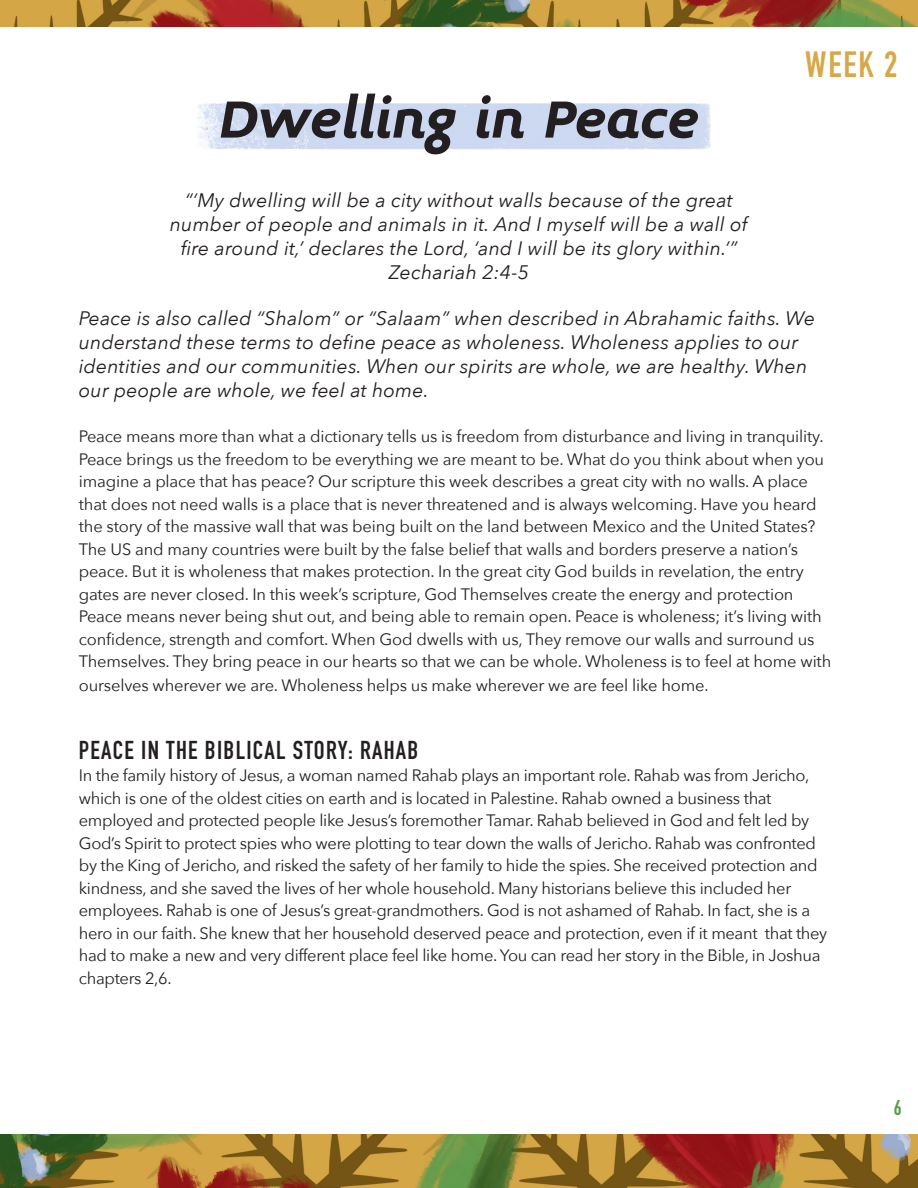
<style>
.page{position:relative;width:918px;height:1188px;background:#fff}
.page>*{position:absolute;margin:0;border:0;box-sizing:border-box;transform-origin:0 0}
.t1{font:italic 700 60px "Midiet Sans";color:#231f20}
.Date{font:700 36px "DIN Condensed";color:#d6a848}
.Heading{font:700 25.5px "DIN Condensed";letter-spacing:.05em;color:#231f20}
.t2{font:700 21px "DIN Condensed";color:#599c4d}
.Intro{font:italic 19.5px/24px "Avenir Next";letter-spacing:.01em;color:#231f20}
.Intro-2{font:16.5px/22.5px "Avenir Next";letter-spacing:-.01em;color:#231f20}
</style>
<div class="page">
<img style="left:0;top:1134px;width:918px;height:54px">
<img style="left:0;top:0;width:918px;height:27px">
<img style="left:197px;top:103px;width:514px;height:47px">
<p class="Date" style="left:805px;top:40px;width:94px">WEEK 2</p>
<p class="t1" style="left:219px;top:86px;width:481px">Dwelling in Peace</p>
<p class="Intro" style="left:185px;top:187px;width:549px">“‘My dwelling will be a city without walls because of the great</p>
<p class="Intro" style="left:170px;top:211px;width:579px">number of people and animals in it. And I myself will be a wall of</p>
<p class="Intro" style="left:181px;top:235px;width:558px">fire around it,’ declares the Lord, ‘and I will be its glory within.’”</p>
<p class="Intro" style="left:389px;top:259px;width:142px">Zechariah 2:4-5</p>
<p class="Intro" style="left:79px;top:305px;width:738px">Peace is also called “Shalom” or “Salaam” when described in Abrahamic faiths. We understand these terms to define peace as wholeness. Wholeness applies to our identities and our communities. When our spirits are whole, we are healthy. When our people are whole, we feel at home.</p>
<p class="Intro-2" style="left:79px;top:424px;width:754px">Peace means more than what a dictionary tells us is freedom from disturbance and living in tranquility.<br>Peace brings us the freedom to be everything we are meant to be. What do you think about when you imagine a place that has peace? Our scripture this week describes a great city with no walls. A place that does not need walls is a place that is never threatened and is always welcoming. Have you heard the story of the massive wall that was being built on the land between Mexico and the United States?<br>The US and many countries were built by the false belief that walls and borders preserve a nation’s peace. But it is wholeness that makes protection. In the great city God builds in revelation, the entry gates are never closed. In this week’s scripture, God Themselves create the energy and protection Peace means never being shut out, and being able to remain open. Peace is wholeness; it’s living with confidence, strength and comfort. When God dwells with us, They remove our walls and surround us Themselves. They bring peace in our hearts so that we can be whole. Wholeness is to feel at home with</p>
<p class="Intro-2" style="left:79px;top:673px;width:631px">ourselves wherever we are. Wholeness helps us make wherever we are feel like home.</p>
<p class="Heading" style="left:79px;top:732px;width:341px">PEACE IN THE BIBLICAL STORY: RAHAB</p>
<p class="Intro-2" style="left:79px;top:763px;width:750px">In the family history of Jesus, a woman named Rahab plays an important role. Rahab was from Jericho, which is one of the oldest cities on earth and is located in Palestine. Rahab owned a business that employed and protected people like Jesus’s foremother Tamar. Rahab believed in God and felt led by God’s Spirit to protect spies who were plotting to tear down the walls of Jericho. Rahab was confronted by the King of Jericho, and risked the safety of her family to hide the spies. She received protection and kindness, and she saved the lives of her whole household. Many historians believe this included her employees. Rahab is one of Jesus’s great-grandmothers. God is not ashamed of Rahab. In fact, she is a hero in our faith. She knew that her household deserved peace and protection, even if it meant that they had to make a new and very different place feel like home. You can read her story in the Bible, in Joshua chapters 2,6.</p>
<p class="t2" style="left:894px;top:1094px;width:9px">6</p>
</div>
